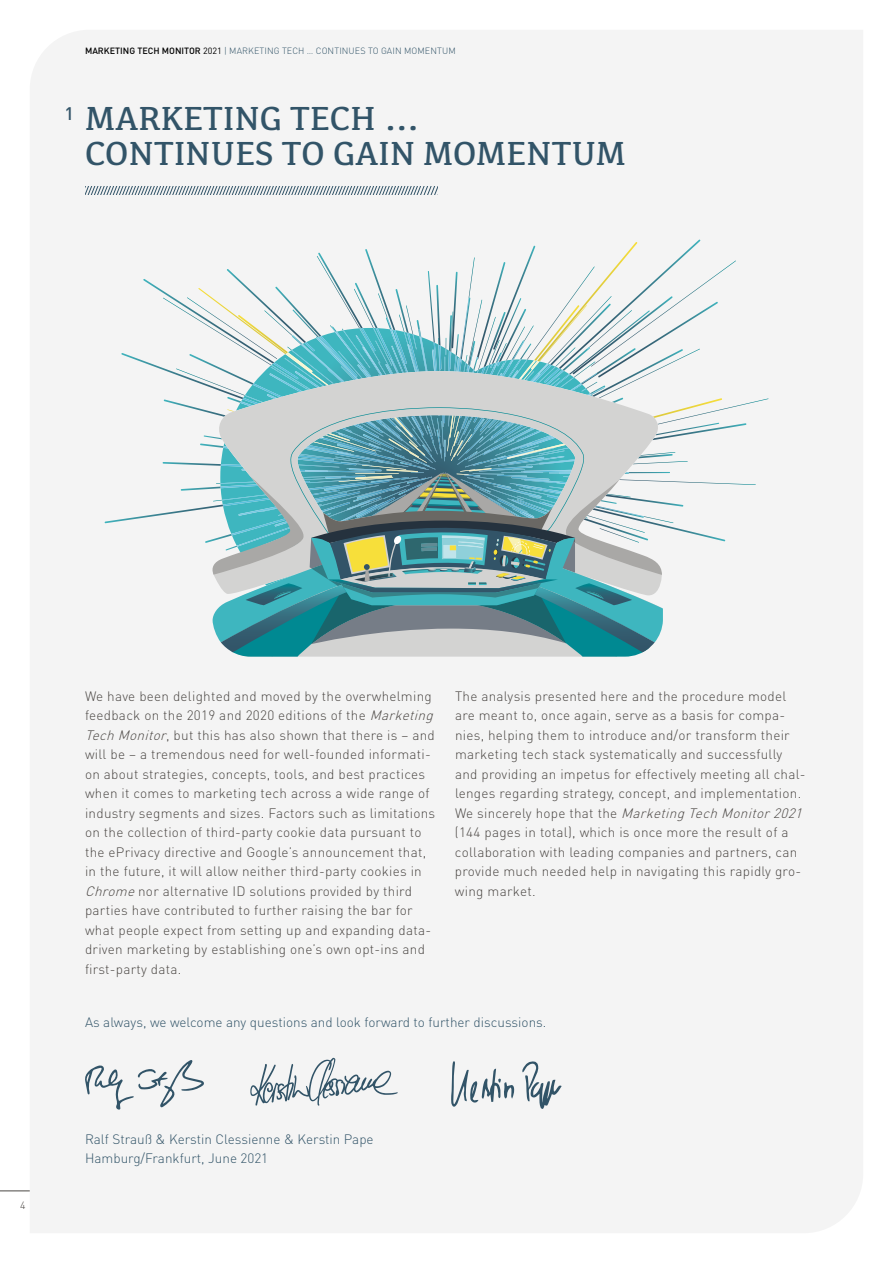
<style>
.page{position:relative;width:893px;height:1263px;background:#fff}
.page>*{position:absolute;margin:0;border:0;box-sizing:border-box;transform-origin:0 0}
.t1{font:500 34.5px/34.5px "Kefa II Pro";letter-spacing:.01em;color:#325468}
.t2{font:300 13.5px/19.5px "DIN Pro";letter-spacing:.02em;color:#4b4744}
.t3{font:300 13.5px/19.5px "DIN Pro";color:#325468}
.t4{font:300 10.5px "DIN Pro";color:#4b4744}
.t5{font:300 9px "DIN Pro";letter-spacing:.01em;color:#325468}
.s1{font-weight:500;color:#000}
.s2{font-weight:400;color:#000}
.s3{font-style:italic}
</style>
<div class="page">
<div style="left:30px;top:30px;width:833px;height:1203px;background:#f4f4f4"></div>
<svg style="left:658px;top:398px;width:110px;height:26px"></svg>
<svg style="left:105px;top:240px;width:651px;height:417px"></svg>
<svg style="left:85px;top:186px;width:353px;height:9px"></svg>
<svg style="left:84px;top:1060px;width:120px;height:50px"></svg>
<svg style="left:250px;top:1058px;width:148px;height:48px"></svg>
<svg style="left:522px;top:1061px;width:40px;height:48px"></svg>
<svg style="left:451px;top:1061px;width:63px;height:46px"></svg>
<hr style="left:0;top:1190px;width:30px;height:1px;background:#4b4744">
<p class="t5" style="left:85px;top:45px;width:372px"><span class="s1">MARKETING TECH MONITOR</span> <span class="s2">2021</span> | MARKETING TECH … CONTINUES TO GAIN MOMENTUM</p>
<h1 class="t1" style="left:85px;top:102px;width:542px;text-indent:-21px"><sup>1</sup> MARKETING TECH …<br>CONTINUES TO GAIN MOMENTUM</h1>
<p class="t4" style="left:20px;top:1198px;width:7px">4</p>
<p class="t2" style="left:85px;top:686px;width:354px">We have been delighted and moved by the overwhelming feedback on the 2019 and 2020 editions of the <span class="s3">Marketing TechMonitor</span>, but this has also shown that there is – and will be – a tremendous need for well-founded informati&shy;on about strategies, concepts, tools, and best practices when it comes to marketing tech across a wide range of industry segments and sizes. Factors such as limitations on the collection of third-party cookie data pursuant to the ePrivacy directive and Google’s announcement that, in the future, it will allow neither third-party cookies in <span class="s3">Chrome</span>nor alternative ID solutions provided by third parties have contributed to further raising the bar for what people expect from setting up and expanding data&shy;driven marketing by establishing one’s own opt-ins and first-party data.</p>
<p class="t2" style="left:455px;top:686px;width:353px">The analysis presented here and the procedure model are meant to, once again, serve as a basis for compa&shy;nies, helping them to introduce and/or transform their marketing tech stack systematically and successfully and providing an impetus for effectively meeting all chal&shy;lenges regarding strategy, concept, and implementation.<br>We s i n c e re ly h o p e t h a t t h e <span class="s3">MarketingTechMonitor2021 </span>(144 pages in total), which is once more the result of a collaboration with leading companies and partners, can provide much needed help in navigating this rapidly gro&shy;wing market.</p>
<p class="t3" style="left:85px;top:1012px;width:463px">As always, we welcome any questions and look forward to further discussions.</p>
<p class="t3" style="left:85px;top:1129px;width:290px">Ralf Strauß &amp; Kerstin Clessienne &amp; Kerstin Pape<br>Hamburg/Frankfurt, June 2021</p>
</div>
